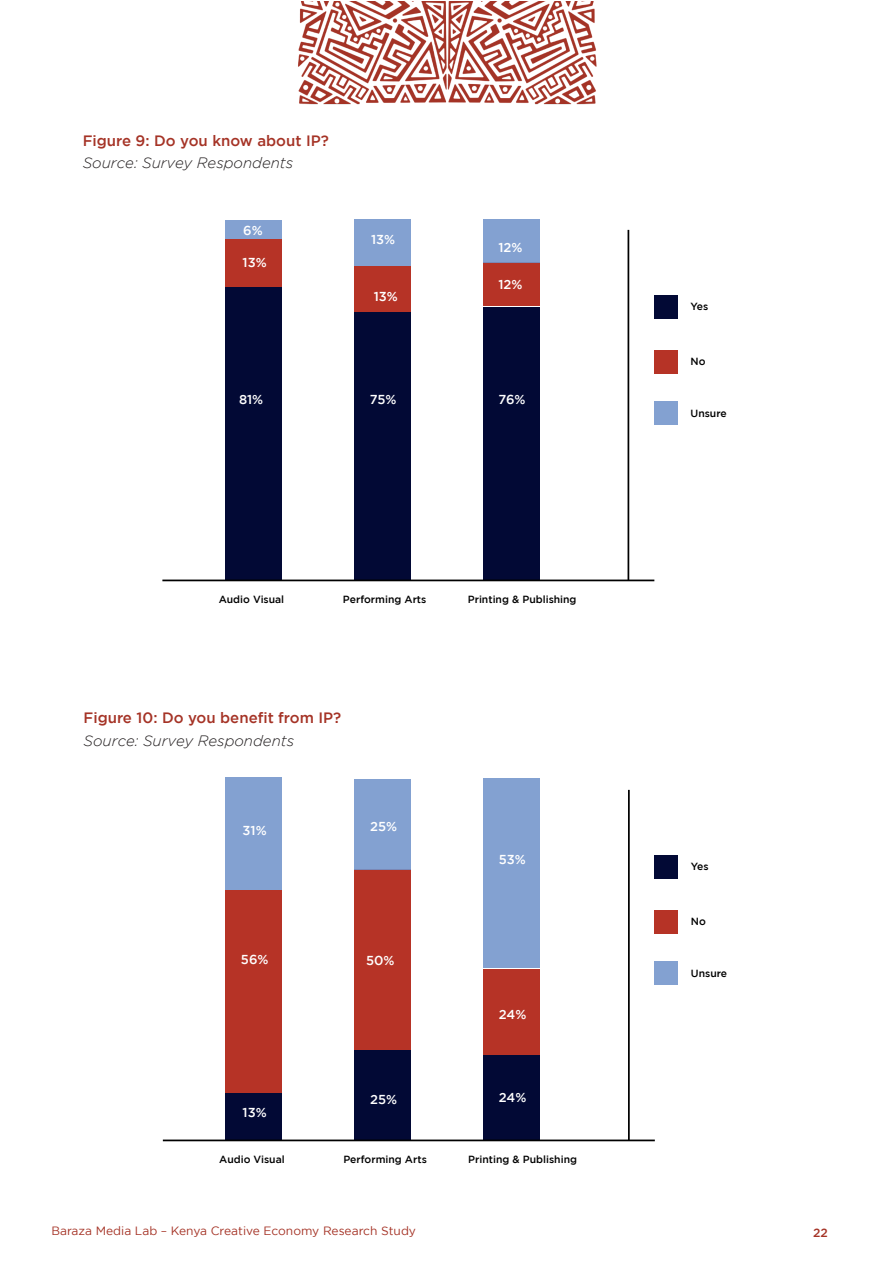
<style>
.page{position:relative;width:893px;height:1263px;background:#fff}
.page>*{position:absolute;margin:0;border:0;box-sizing:border-box;transform-origin:0 0}
.t1{font:500 15px "Gotham";color:#a53326}
.t2{font:italic 300 15px "Gotham";color:#231f20}
.t3{font:500 12.9px "Gotham";color:#fff}
.t4{font:12px "Gotham";color:#a53326}
.t5{font:500 12px "Gotham";color:#a53326}
.t6{font:500 10.35px "Gotham";color:#000}
</style>
<div class="page">
<img style="left:298px;top:1px;width:299px;height:103px">
<div style="left:483px;top:307px;width:56px;height:273px;background:#020935"></div>
<div style="left:225px;top:220px;width:56px;height:21px;background:#83a1d1"></div>
<div style="left:225px;top:239px;width:56px;height:47px;background:#b63326"></div>
<div style="left:225px;top:287px;width:56px;height:293px;background:#020935"></div>
<div style="left:354px;top:266px;width:57px;height:46px;background:#b63326"></div>
<div style="left:483px;top:263px;width:56px;height:43px;background:#b63326"></div>
<div style="left:483px;top:220px;width:56px;height:43px;background:#83a1d1"></div>
<div style="left:354px;top:220px;width:57px;height:46px;background:#83a1d1"></div>
<div style="left:354px;top:312px;width:57px;height:268px;background:#020935"></div>
<hr style="left:162px;top:579px;width:492px;height:2px;background:#000">
<hr style="left:627px;top:230px;width:2px;height:350px;background:#000">
<div style="left:654px;top:295px;width:23px;height:23px;background:#020935"></div>
<div style="left:654px;top:350px;width:23px;height:23px;background:#b63326"></div>
<div style="left:654px;top:402px;width:23px;height:23px;background:#83a1d1"></div>
<div style="left:483px;top:1054px;width:57px;height:86px;background:#020935"></div>
<div style="left:483px;top:969px;width:57px;height:86px;background:#b63326"></div>
<div style="left:225px;top:777px;width:57px;height:113px;background:#83a1d1"></div>
<div style="left:225px;top:890px;width:57px;height:203px;background:#b63326"></div>
<div style="left:225px;top:1093px;width:57px;height:47px;background:#020935"></div>
<div style="left:354px;top:869px;width:57px;height:181px;background:#b63326"></div>
<div style="left:483px;top:778px;width:57px;height:190px;background:#83a1d1"></div>
<div style="left:354px;top:779px;width:57px;height:90px;background:#83a1d1"></div>
<div style="left:354px;top:1050px;width:57px;height:90px;background:#020935"></div>
<hr style="left:163px;top:1139px;width:492px;height:2px;background:#000">
<hr style="left:628px;top:790px;width:2px;height:350px;background:#000">
<div style="left:655px;top:855px;width:23px;height:23px;background:#020935"></div>
<div style="left:655px;top:910px;width:23px;height:23px;background:#b63326"></div>
<div style="left:655px;top:962px;width:23px;height:23px;background:#83a1d1"></div>
<p class="t1" style="left:83px;top:132px;width:248px">Figure 9: Do you know about IP?</p>
<p class="t2" style="left:83px;top:155px;width:212px">Source: Survey Respondents</p>
<p class="t3" style="left:243px;top:223px;width:21px">6%</p>
<p class="t3" style="left:243px;top:255px;width:26px">13%</p>
<p class="t3" style="left:239px;top:392px;width:26px">81%</p>
<p class="t3" style="left:371px;top:232px;width:26px">13%</p>
<p class="t3" style="left:374px;top:289px;width:26px">13%</p>
<p class="t3" style="left:370px;top:392px;width:28px">75%</p>
<p class="t3" style="left:498px;top:240px;width:26px">12%</p>
<p class="t3" style="left:498px;top:277px;width:26px">12%</p>
<p class="t3" style="left:498px;top:392px;width:29px">76%</p>
<p class="t6" style="left:219px;top:593px;width:67px">Audio Visual</p>
<p class="t6" style="left:343px;top:593px;width:85px">Performing Arts</p>
<p class="t6" style="left:468px;top:593px;width:110px">Printing &amp; Publishing</p>
<p class="t1" style="left:84px;top:710px;width:259px">Figure 10: Do you benefit from IP?</p>
<p class="t2" style="left:84px;top:732px;width:212px">Source: Survey Respondents</p>
<p class="t3" style="left:243px;top:823px;width:26px">31%</p>
<p class="t3" style="left:370px;top:819px;width:28px">25%</p>
<p class="t3" style="left:241px;top:952px;width:29px">56%</p>
<p class="t3" style="left:366px;top:953px;width:30px">50%</p>
<p class="t3" style="left:243px;top:1105px;width:26px">13%</p>
<p class="t3" style="left:370px;top:1092px;width:28px">25%</p>
<p class="t3" style="left:499px;top:852px;width:28px">53%</p>
<p class="t3" style="left:499px;top:1007px;width:29px">24%</p>
<p class="t3" style="left:499px;top:1090px;width:29px">24%</p>
<p class="t6" style="left:219px;top:1153px;width:67px">Audio Visual</p>
<p class="t6" style="left:343px;top:1153px;width:85px">Performing Arts</p>
<p class="t6" style="left:468px;top:1153px;width:110px">Printing &amp; Publishing</p>
<p class="t6" style="left:690px;top:301px;width:19px">Yes</p>
<p class="t6" style="left:690px;top:356px;width:16px">No</p>
<p class="t6" style="left:690px;top:407px;width:38px">Unsure</p>
<p class="t6" style="left:691px;top:861px;width:19px">Yes</p>
<p class="t6" style="left:691px;top:916px;width:16px">No</p>
<p class="t6" style="left:691px;top:967px;width:38px">Unsure</p>
<p class="t4" style="left:51px;top:1224px;width:366px">Baraza Media Lab – Kenya Creative Economy Research Study</p>
<p class="t5" style="left:813px;top:1225px;width:16px">22</p>
</div>
